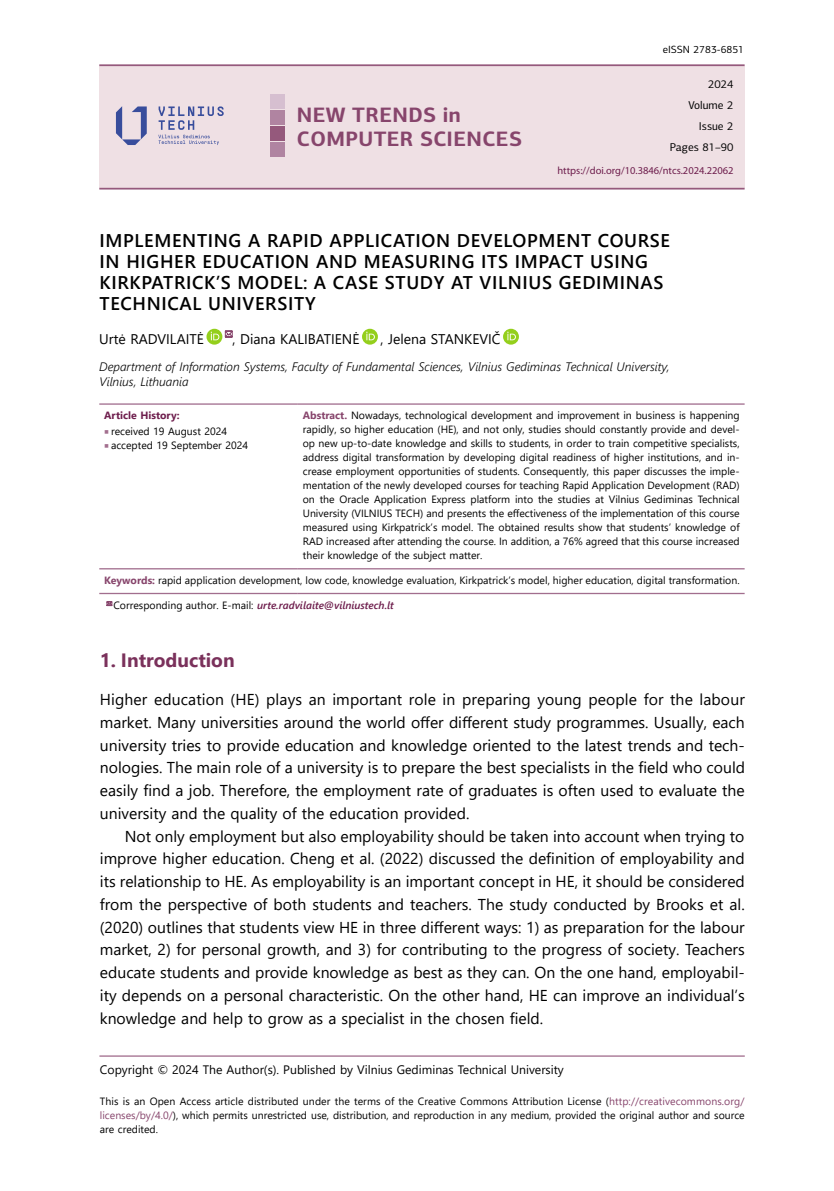
<style>
.page{position:relative;width:834px;height:1191px;background:#fff}
.page>*{position:absolute;margin:0;border:0;box-sizing:border-box;transform-origin:0 0}
.t1{font:700 20.82px/24px "PF Centro Sans Pro";letter-spacing:.02em;color:#87456c}
.t2{font:700 19.25px "Segoe UI";color:#7a315b}
.t3{font:600 18.38px/21px "Segoe UI";letter-spacing:.035em;color:#000}
.t4{font:15.75px/22.8px "Segoe UI";color:#000;text-align:justify}
.t5{font:14px "Segoe UI";color:#000}
.t6{font:italic 300 12.25px/15.4px "Segoe UI";color:#000}
.t7{font:12.25px "Segoe UI";color:#000}
.t8{font:11.38px/21.2px "PF Centro Sans Pro";color:#000;text-align:right}
.t9{font:10.5px/14px "Segoe UI";color:#000;text-align:justify}
.t10{font:italic 600 10.5px "Segoe UI";color:#6e1e4d}
.t11{font:10.5px "Myriad Pro";color:#6e1e4d}
.t12{font:700 10.5px "Segoe UI";color:#6e1e4d}
.t13{font:10.5px "PF Centro Sans Pro";color:#000}
.s1{font-weight:700;color:#87456c}
.s2{font-family:"Minion Pro";font-size:12.25px;color:#a26e8e}
.s3{font-weight:400;font-style:normal;color:#000}
.s4{color:#87456c}
</style>
<div class="page">
<hr style="left:99px;top:1055px;width:645px;height:1px;background:#a26e8e">
<div style="left:99px;top:66px;width:645px;height:122px;background:#efe0e4"></div>
<hr style="left:99px;top:64px;width:645px;height:2px;background:#95597c">
<hr style="left:99px;top:188px;width:645px;height:1px;background:#95597c">
<div style="left:270px;top:94px;width:14px;height:15px;background:#d6bfd0"></div>
<div style="left:270px;top:110px;width:14px;height:15px;background:#b084a1"></div>
<div style="left:270px;top:126px;width:14px;height:15px;background:#95597c"></div>
<div style="left:270px;top:142px;width:14px;height:15px;background:#b084a1"></div>
<svg style="left:116px;top:106px;width:31px;height:39px"></svg>
<svg style="left:158px;top:106px;width:66px;height:39px"></svg>
<svg style="left:206px;top:329px;width:16px;height:16px"></svg>
<svg style="left:211px;top:330px;width:22px;height:10px"></svg>
<svg style="left:362px;top:329px;width:16px;height:16px"></svg>
<svg style="left:366px;top:332px;width:9px;height:8px"></svg>
<svg style="left:503px;top:329px;width:16px;height:16px"></svg>
<svg style="left:507px;top:332px;width:9px;height:8px"></svg>
<hr style="left:99px;top:403px;width:199px;height:2px;background:#a26e8e">
<hr style="left:298px;top:403px;width:446px;height:2px;background:#a26e8e">
<hr style="left:99px;top:568px;width:199px;height:1px;background:#a26e8e">
<hr style="left:298px;top:568px;width:446px;height:1px;background:#a26e8e">
<hr style="left:99px;top:593px;width:199px;height:1px;background:#a26e8e">
<hr style="left:298px;top:593px;width:446px;height:1px;background:#a26e8e">
<svg style="left:106px;top:601px;width:7px;height:5px"></svg>
<h1 class="t1" style="left:297px;top:102px;width:226px">NEW TRENDS in<br>COMPUTER SCIENCES</h1>
<p class="t13" style="left:662px;top:43px;width:83px">eISSN 2783-6851</p>
<p class="t8" style="left:669px;top:73px;width:65px">2024<br>Volume 2<br>Issue 2<br>Pages 81–90</p>
<p class="t11" style="left:557px;top:164px;width:178px">https://doi.org/10.3846/ntcs.2024.22062</p>
<h3 class="t3" style="left:100px;top:228px;width:572px">IMPLEMENTING A RAPID APPLICATION DEVELOPMENT COURSE IN HIGHER EDUCATION AND MEASURING ITS IMPACT USING KIRKPATRICK’S MODEL: A CASE STUDY AT VILNIUS GEDIMINAS TECHNICAL UNIVERSITY</h3>
<h3 class="t5" style="left:99px;top:326px;width:106px">Urtė RADVILAITĖ</h3>
<h3 class="t5" style="left:232px;top:326px;width:128px">, Diana KALIBATIENĖ</h3>
<h3 class="t5" style="left:380px;top:326px;width:121px">, Jelena STANKEVIČ</h3>
<p class="t6" style="left:99px;top:357px;width:571px">Department of Information Systems, Faculty of Fundamental Sciences, Vilnius Gediminas Technical University,<br>Vilnius, Lithuania</p>
<p class="t12" style="left:104px;top:406px;width:77px">Article History:</p>
<p class="t9" style="left:303px;top:407px;width:438px"><span class="s1">Abstract.</span> Nowadays, technological development and improvement in business is happening rapidly, so higher education (HE), and not only, studies should constantly provide and devel&shy;op new up-to-date knowledge and skills to students, in order to train competitive specialists, address digital transformation by developing digital readiness of higher institutions, and in&shy;crease employment opportunities of students. Consequently, this paper discusses the imple&shy;mentation of the newly developed courses for teaching Rapid Application Development (RAD) on the Oracle Application Express platform into the studies at Vilnius Gediminas Technical University (VILNIUS TECH) and presents the effectiveness of the implementation of this course measured using Kirkpatrick’s model. The obtained results show that students’ knowledge of RAD increased after attending the course. In addition, a 76% agreed that this course increased their knowledge of the subject matter.</p>
<p class="t9" style="left:104px;top:423px;width:124px"><span class="s2">■</span> received 19 August 2024</p>
<p class="t9" style="left:104px;top:437px;width:145px"><span class="s2">■</span> accepted 19 September 2024</p>
<p class="t9" style="left:104px;top:572px;width:636px"><span class="s1">Keywords:</span> rapid application development, low code, knowledge evaluation, Kirkpatrick’s model, higher education, digital transformation.</p>
<p class="t10" style="left:113px;top:595px;width:282px"><span class="s3">Corresponding author. E-mail:</span> urte.radvilaite@vilniustech.lt</p>
<h2 class="t2" style="left:100px;top:642px;width:136px">1. Introduction</h2>
<p class="t4" style="left:100px;top:686px;width:646px">Higher education (HE) plays an important role in preparing young people for the labour market. Many universities around the world offer different study programmes. Usually, each university tries to provide education and knowledge oriented to the latest trends and tech&shy;nologies. The main role of a university is to prepare the best specialists in the field who could easily find a job. Therefore, the employment rate of graduates is often used to evaluate the university and the quality of the education provided.</p>
<p class="t4" style="left:100px;top:823px;width:646px;text-indent:25px">Not only employment but also employability should be taken into account when trying to improve higher education. Cheng et al. (2022) discussed the definition of employability and its relationship to HE. As employability is an important concept in HE, it should be considered from the perspective of both students and teachers. The study conducted by Brooks et al. (2020) outlines that students view HE in three different ways: 1) as preparation for the labour market, 2) for personal growth, and 3) for contributing to the progress of society. Teachers educate students and provide knowledge as best as they can. On the one hand, employabil&shy;ity depends on a personal characteristic. On the other hand, HE can improve an individual’s knowledge and help to grow as a specialist in the chosen field.</p>
<p class="t7" style="left:100px;top:1058px;width:465px">Copyright © 2024 The Author(s). Published by Vilnius Gediminas Technical University</p>
<p class="t9" style="left:100px;top:1093px;width:646px">This is an Open Access article distributed under the terms of the Creative Commons Attribution License (<span class="s4">http://creativecommons.org/ licenses/by/4.0/</span>), which permits unrestricted use, distribution, and reproduction in any medium, provided the original author and source are credited.</p>
</div>
